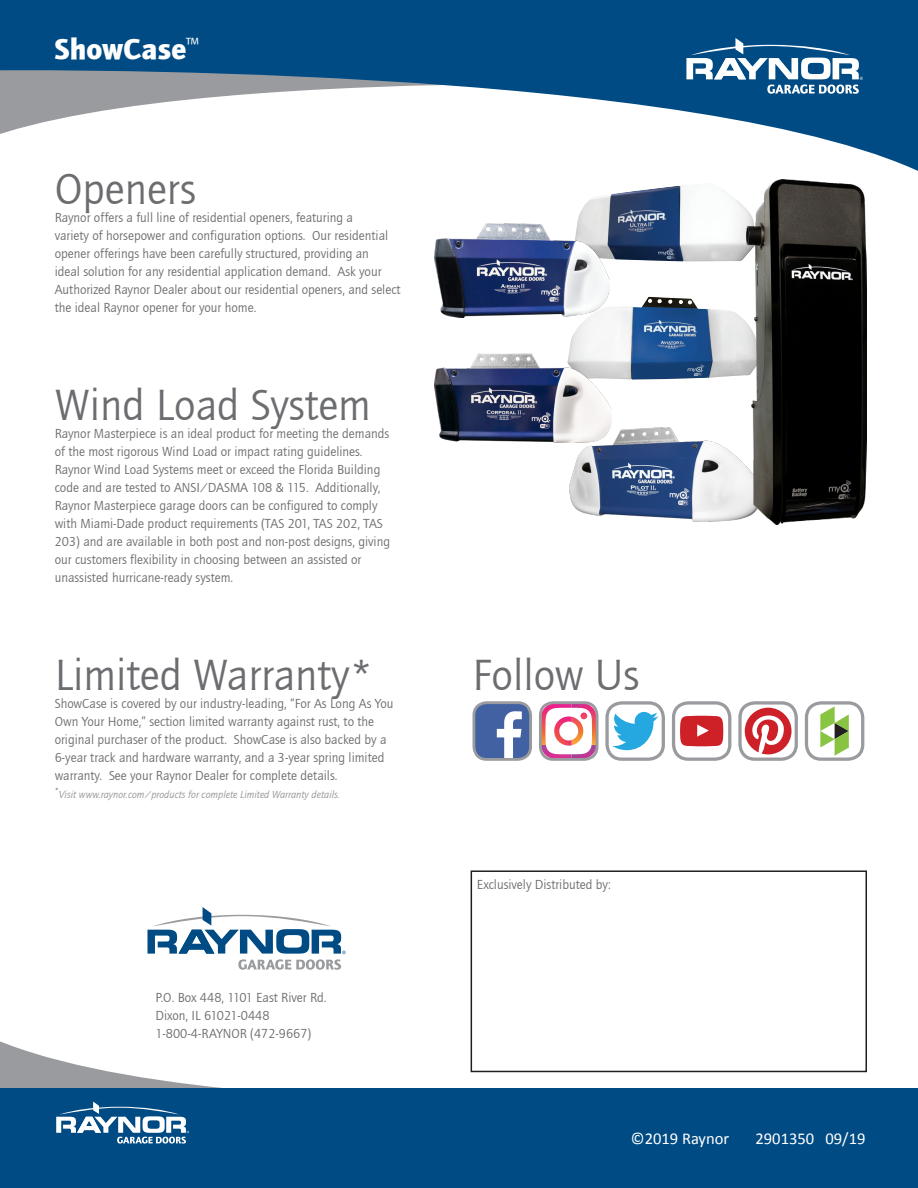
<style>
.page{position:relative;width:918px;height:1188px;background:#fff}
.page>*{position:absolute;margin:0;border:0;box-sizing:border-box;transform-origin:0 0}
.t1{font:45px "Quay Sans ITCTT Book";color:#6c6d70}
.t2{font:30px "Quay Sans ITCTT Black";color:#fff}
.t3{font:16.5px "Calibri";color:#fff}
.t4{font:13.5px/18px "Quay Sans ITCTT Book";color:#6c6d70}
.t5{font:italic 10.5px "Quay Sans ITCTT Book";color:#939598}
</style>
<div class="page">
<svg style="left:0;top:1034px;width:918px;height:55px"></svg>
<div style="left:0;top:1089px;width:918px;height:99px;background:#004b84"></div>
<svg style="left:0;top:0;width:918px;height:171px;fill:#004b84"></svg>
<svg style="left:686px;top:38px;width:177px;height:56px"></svg>
<svg style="left:56px;top:1102px;width:133px;height:42px"></svg>
<div style="left:471px;top:870px;width:396px;height:202px;border:2px solid #231f20"></div>
<svg style="left:147px;top:907px;width:199px;height:63px"></svg>
<img style="left:577px;top:183px;width:169px;height:78px">
<img style="left:434px;top:223px;width:175px;height:95px">
<img style="left:567px;top:297px;width:179px;height:83px">
<img style="left:435px;top:353px;width:176px;height:89px">
<img style="left:569px;top:428px;width:177px;height:93px">
<img style="left:746px;top:179px;width:120px;height:346px">
<img style="left:543px;top:705px;width:54px;height:52px">
<div style="left:539px;top:701px;width:59px;height:60px;border:3px solid #999b9e;border-radius:13px"></div>
<svg style="left:474px;top:705px;width:54px;height:52px"></svg>
<div style="left:473px;top:701px;width:59px;height:60px;border:3px solid #999b9e;border-radius:13px"></div>
<svg style="left:612px;top:712px;width:46px;height:38px"></svg>
<div style="left:605px;top:701px;width:60px;height:60px;border:3px solid #999b9e;border-radius:15px"></div>
<svg style="left:680px;top:716px;width:43px;height:30px"></svg>
<div style="left:672px;top:701px;width:59px;height:60px;border:3px solid #999b9e;border-radius:15px"></div>
<svg style="left:740px;top:703px;width:56px;height:56px"></svg>
<svg style="left:745px;top:708px;width:47px;height:46px"></svg>
<div style="left:738px;top:701px;width:60px;height:60px;border:3px solid #999b9e;border-radius:15px"></div>
<svg style="left:820px;top:706px;width:29px;height:50px"></svg>
<div style="left:805px;top:701px;width:59px;height:60px;border:3px solid #999b9e;border-radius:15px"></div>
<p class="t2" style="left:54px;top:31px;width:146px">ShowCase<sup>™</sup></p>
<p class="t1" style="left:55px;top:164px;width:143px">Openers</p>
<p class="t4" style="left:55px;top:208px;width:347px">Raynor offers a full line of residential openers, featuring a<br>variety of horsepower and configuration options. Our residential opener offerings have been carefully structured, providing an<br>ideal solution for any residential application demand. Ask your Authorized Raynor Dealer about our residential openers, and select the ideal Raynor opener for your home.</p>
<p class="t1" style="left:55px;top:380px;width:318px">Wind Load System</p>
<p class="t4" style="left:55px;top:424px;width:337px">Raynor Masterpiece is an ideal product for meeting the demands of the most rigorous Wind Load or impact rating guidelines.<br>Raynor Wind Load Systems meet or exceed the Florida Building code and are tested to ANSI/DASMA 108 &amp; 115. Additionally, Raynor Masterpiece garage doors can be configured to comply with Miami-Dade product requirements (TAS 201, TAS 202, TAS 203) and are available in both post and non-post designs, giving our customers flexibility in choosing between an assisted or unassisted hurricane-ready system.</p>
<p class="t1" style="left:55px;top:650px;width:320px">Limited Warranty*</p>
<p class="t4" style="left:55px;top:694px;width:340px">ShowCase is covered by our industry-leading, “For As Long As You Own Your Home,” section limited warranty against rust, to the original purchaser of the product. ShowCase is also backed by a 6-year track and hardware warranty, and a 3-year spring limited warranty. See your Raynor Dealer for complete details.</p>
<p class="t5" style="left:55px;top:788px;width:287px"><sup>*</sup>Visit www.raynor.com/products for complete Limited Warranty details.</p>
<p class="t4" style="left:155px;top:989px;width:173px">P.O. Box 448, 1101 East River Rd.</p>
<p class="t4" style="left:155px;top:1007px;width:116px">Dixon, IL 61021-0448</p>
<p class="t4" style="left:155px;top:1025px;width:157px">1-800-4-RAYNOR (472-9667)</p>
<p class="t1" style="left:472px;top:651px;width:168px">Follow Us</p>
<p class="t4" style="left:477px;top:876px;width:135px">Exclusively Distributed by:</p>
<p class="t3" style="left:631px;top:1128px;width:100px">©2019 Raynor</p>
<p class="t3" style="left:756px;top:1128px;width:111px">2901350 09/19</p>
</div>
